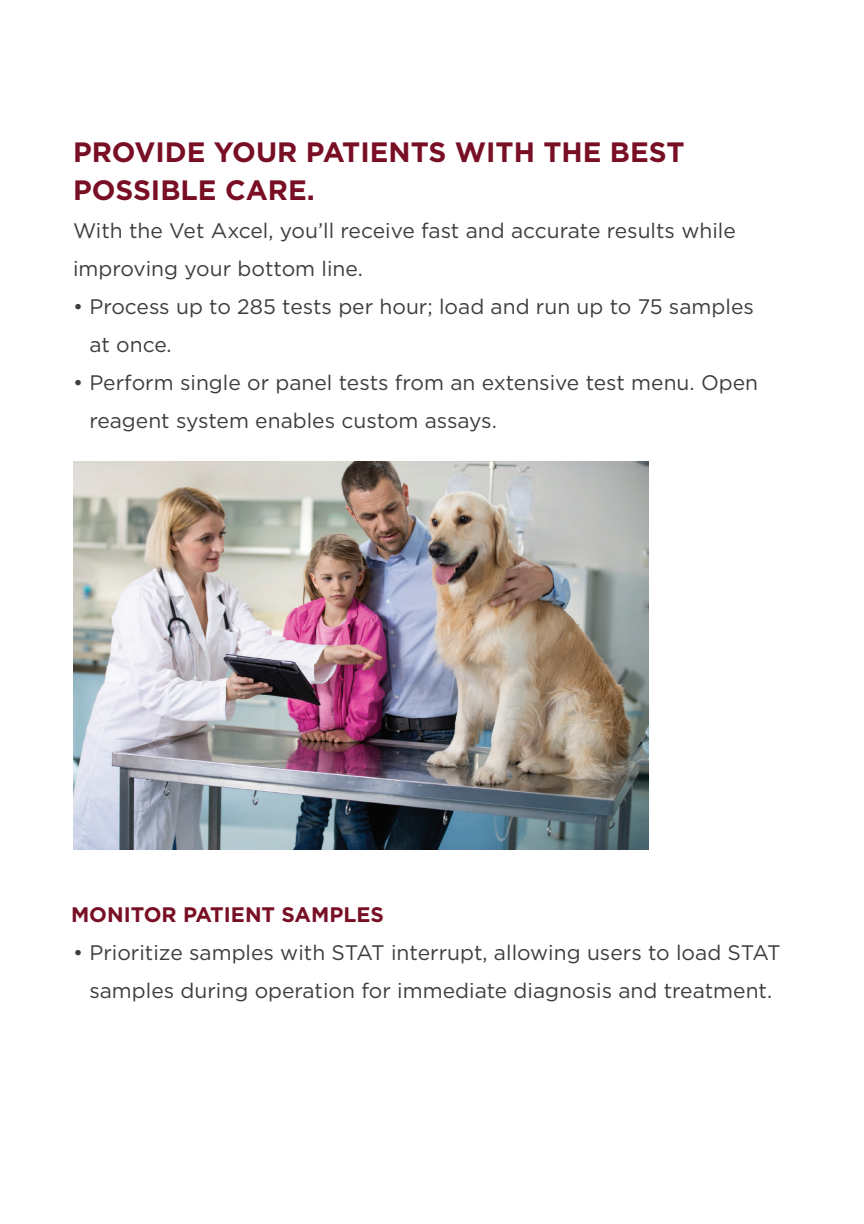
<style>
.page{position:relative;width:864px;height:1224px;background:#fff}
.page>*{position:absolute;margin:0;border:0;box-sizing:border-box;transform-origin:0 0}
.t1{font:700 28px/38px "Gotham";color:#790f24}
.t2{font:21px/38px "Gotham";color:#403c3c}
.t3{font:700 21px "Gotham";color:#790f24}
</style>
<div class="page">
<img style="left:73px;top:462px;width:576px;height:388px">
<p class="t1" style="left:73px;top:132px;width:613px">PROVIDE YOUR PATIENTS WITH THE BEST<br>POSSIBLE CARE.</p>
<p class="t2" style="left:73px;top:211px;width:664px">With the Vet Axcel, you’ll receive fast and accurate results while improving your bottom line.</p>
<p class="t2" style="left:89px;top:287px;width:666px;text-indent:-16px">• Process up to 285 tests per hour; load and run up to 75 samples at once.</p>
<p class="t2" style="left:89px;top:363px;width:670px;text-indent:-16px">• Perform single or panel tests from an extensive test menu. Open reagent system enables custom assays.</p>
<p class="t3" style="left:71px;top:902px;width:315px">MONITOR PATIENT SAMPLES</p>
<p class="t2" style="left:73px;top:933px;width:709px;text-align:center">• Prioritize samples with STAT interrupt, allowing users to load STAT samples during operation for immediate diagnosis and treatment.</p>
</div>
